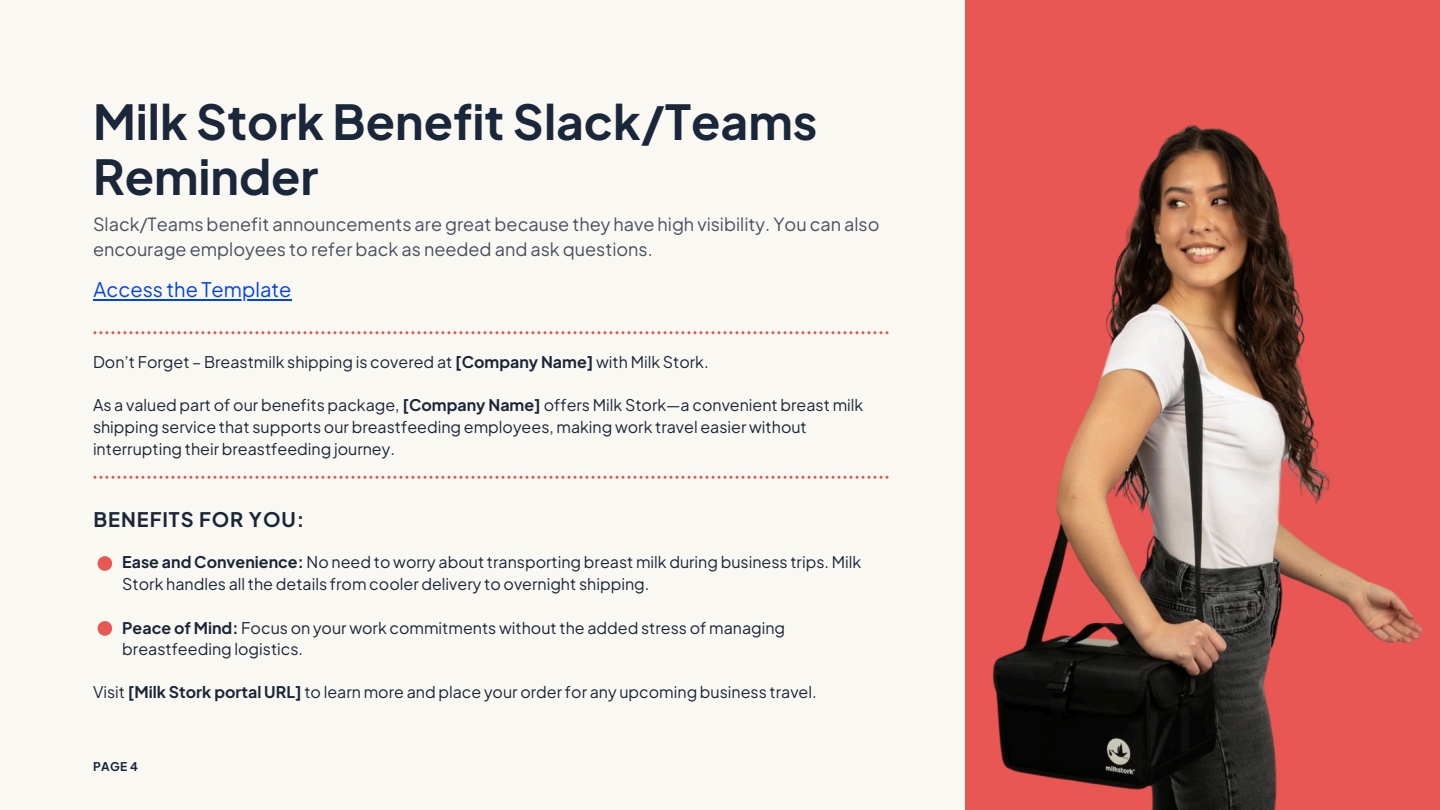
<style>
.page{position:relative;width:1440px;height:810px;background:#faf8f2}
.page>*{position:absolute;margin:0;border:0;box-sizing:border-box;transform-origin:0 0}
.t1{font:700 48px/54.8px "Plus Jakarta Sans";color:#1a2639}
.t2{font:20px "Plus Jakarta Sans";color:#0142e9}
.t3{font:700 20px "Plus Jakarta Sans";letter-spacing:.05em;color:#1a2639}
.t4{font:18px/24.8px "Plus Jakarta Sans";color:#485161}
.t5{font:16px/21.8px "Plus Jakarta Sans";color:#1a2639}
.t6{font:700 12px "Plus Jakarta Sans";color:#1a2639}
.s1{font-weight:700}
</style>
<div class="page">
<div style="left:965px;top:0;width:475px;height:810px;background:#e85753"></div>
<img style="left:992px;top:124px;width:431px;height:686px">
<div style="left:98px;top:556px;width:14px;height:15px;background:#e85753;border-radius:50%"></div>
<div style="left:98px;top:621px;width:14px;height:15px;background:#e85753;border-radius:50%"></div>
<svg style="left:93px;top:331px;width:795px;height:3px"></svg>
<svg style="left:93px;top:476px;width:795px;height:3px"></svg>
<hr style="left:93px;top:299px;width:198px;height:1px;background:#0142e9">
<h3 class="t1" style="left:93px;top:93px;width:726px">Milk Stork Benefit Slack/Teams<br>Reminder</h3>
<h3 class="t4" style="left:93px;top:211px;width:788px">Slack/Teams benefit announcements are great because they have high visibility. You can also encourage employees to refer back as needed and ask questions.</h3>
<p class="t2" style="left:93px;top:277px;width:200px">Access the Template</p>
<p class="t5" style="left:93px;top:350px;width:617px">Don’t Forget – Breastmilk shipping is covered at <span class="s1">[Company Name]</span> with Milk Stork.</p>
<h1 class="t5" style="left:93px;top:394px;width:772px">As a valued part of our benefits package, <span class="s1">[Company Name]</span> offers Milk Stork—a convenient breast milk shipping service that supports our breastfeeding employees, making work travel easier without interrupting their breastfeeding journey.</h1>
<p class="t3" style="left:93px;top:506px;width:213px">BENEFITS FOR YOU:</p>
<h2 class="t5" style="left:122px;top:551px;width:740px"><span class="s1">Ease and Convenience:</span> No need to worry about transporting breast milk during business trips. Milk<br>Stork handles all the details from cooler delivery to overnight shipping.</h2>
<h4 class="t5" style="left:122px;top:616px;width:664px"><span class="s1">Peace of Mind:</span> Focus on your work commitments without the added stress of managing breastfeeding logistics.</h4>
<h4 class="t5" style="left:93px;top:680px;width:725px">Visit <span class="s1">[Milk Stork portal URL]</span> to learn more and place your order for any upcoming business travel.</h4>
<p class="t6" style="left:93px;top:759px;width:47px">PAGE 4</p>
</div>
